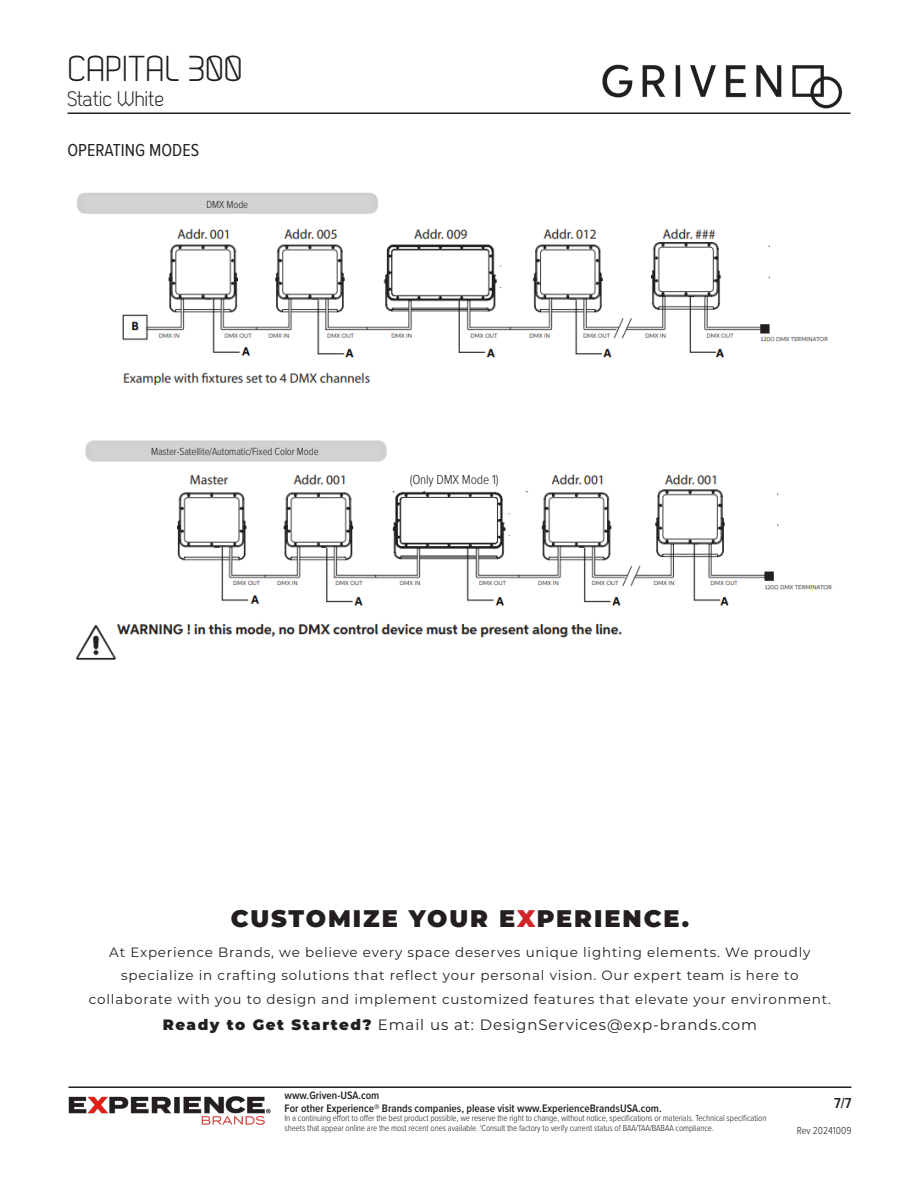
<style>
.page{position:relative;width:918px;height:1188px;background:#fff}
.page>*{position:absolute;margin:0;border:0;box-sizing:border-box;transform-origin:0 0}
.t1{font:36px "Dekar";color:#231f20}
.Photometrics_Text{font:900 24px "Montserrat";letter-spacing:.08em;color:#231f20}
.t2{font:21px "Dekar";color:#231f20}
.t3{font:18px "Proxima Nova Cond";color:#231f20}
.Photometrics_Text-2{font:15px "Montserrat";letter-spacing:.06em;color:#231f20}
.t4{font:600 15px "Proxima Nova Cond";color:#231f20}
.Photometrics_Text-3{font:13.5px/23.4px "Montserrat";letter-spacing:.06em;color:#231f20;text-align:center}
.Master{font:300 13.5px "Proxima Nova Cond";letter-spacing:-.01em;color:#231f20}
.t5{font:600 11.25px/12.8px "Proxima Nova Cond";color:#231f20}
.Master-2{font:300 10.65px "Proxima Nova Cond";letter-spacing:-.01em;color:#231f20}
.t6{font:300 10.5px "Proxima Nova Cond";color:#231f20}
.t7{font:300 9px/9.8px "Proxima Nova Cond";letter-spacing:-.01em;color:#231f20}
.s1{color:#d1232a}
.s2{font-weight:900}
</style>
<div class="page">
<img style="left:602px;top:64px;width:241px;height:45px">
<hr style="left:68px;top:112px;width:782px;height:2px;background:#231f20">
<hr style="left:68px;top:1086px;width:783px;height:2px;background:#231f20">
<img style="left:68px;top:1096px;width:203px;height:29px">
<img style="left:75px;top:192px;width:758px;height:468px">
<div style="left:379px;top:474px;width:150px;height:17px;background:#fff"></div>
<div style="left:117px;top:645px;width:743px;height:18px;background:#fff"></div>
<div style="left:91px;top:443px;width:288px;height:16px;background:#d1d2d4"></div>
<div style="left:83px;top:196px;width:289px;height:15px;background:#d1d2d4"></div>
<h1 class="t1" style="left:68px;top:51px;width:177px">CAPITAL 300</h1>
<h3 class="t2" style="left:68px;top:89px;width:98px">Static White</h3>
<h1 class="t3" style="left:68px;top:137px;width:133px">OPERATING MODES</h1>
<p class="Master-2" style="left:206px;top:197px;width:43px">DMX Mode</p>
<p class="Master-2" style="left:151px;top:444px;width:169px">Master-Satellite/Automatic/Fixed Color Mode</p>
<p class="Master" style="left:410px;top:470px;width:90px">(Only DMX Mode 1)</p>
<p class="Photometrics_Text" style="left:231px;top:901px;width:460px">CUSTOMIZE YOUR E<span class="s1">X</span>PERIENCE.</p>
<p class="Photometrics_Text-3" style="left:89px;top:940px;width:744px">At Experience Brands, we believe every space deserves unique lighting elements. We proudly specialize in crafting solutions that reflect your personal vision. Our expert team is here to collaborate with you to design and implement customized features that elevate your environment.</p>
<p class="Photometrics_Text-2" style="left:163px;top:1014px;width:596px"><span class="s2">Ready to Get Started?</span> Email us at: DesignServices@exp-brands.com</p>
<p class="t5" style="left:285px;top:1089px;width:379px">www.Griven-USA.com<br>For other Experience® Brands companies, please visit www.ExperienceBrandsUSA.com.</p>
<p class="t7" style="left:285px;top:1113px;width:483px">In a continuing effort to offer the best product possible, we reserve the right to change, without notice, specifications or materials. Technical specification sheets that appear online are the most recent ones available. <sup>‡</sup>Consult the factory to verify current status of BAA/TAA/BABAA compliance.</p>
<h3 class="t4" style="left:834px;top:1092px;width:19px">7/7</h3>
<p class="t6" style="left:797px;top:1123px;width:56px">Rev 20241009</p>
</div>
